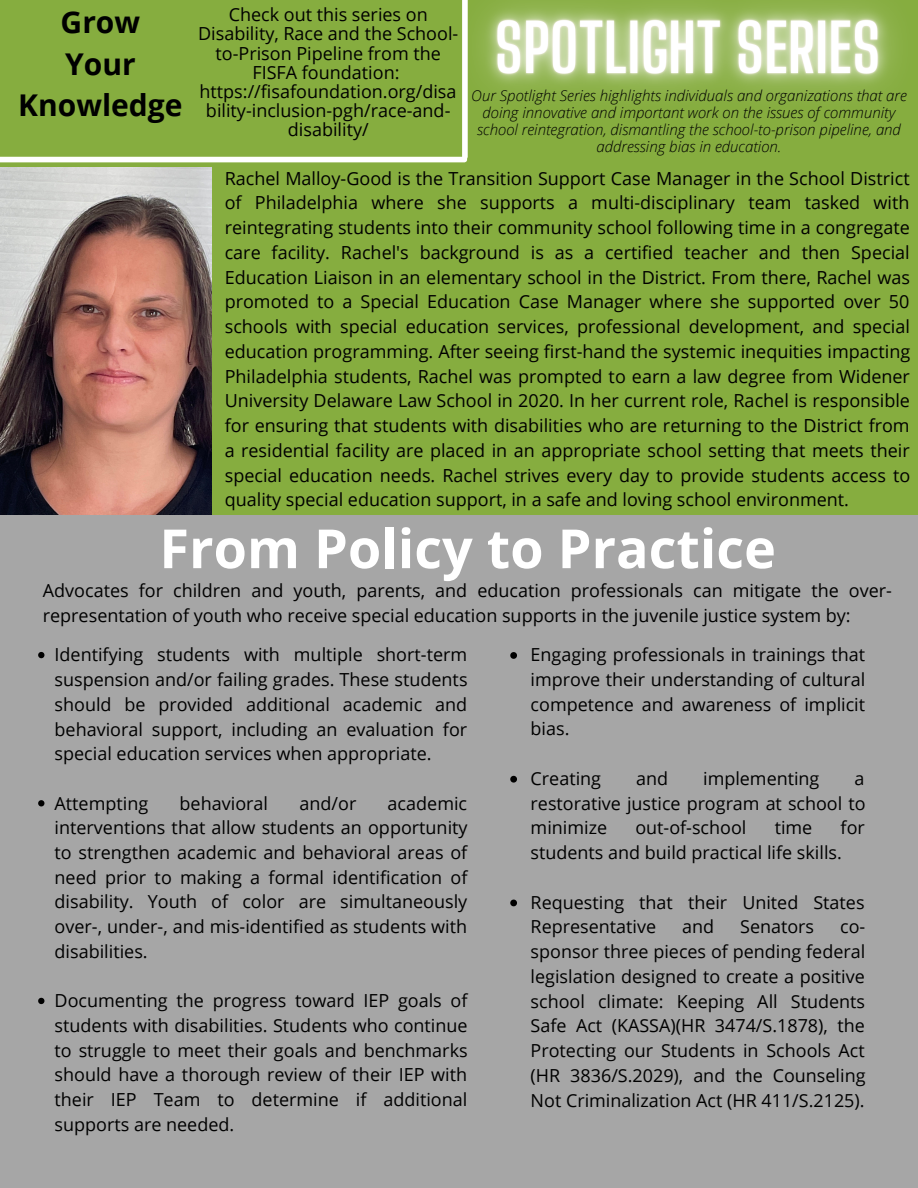
<style>
.page{position:relative;width:918px;height:1188px;background:#86ad3f}
.page>*{position:absolute;margin:0;border:0;box-sizing:border-box;transform-origin:0 0}
.t1{font:700 54px "Open Sans";color:#fff}
.t2{font:700 30px "Open Sans";color:#000}
.t3{font:18px/24.8px "Open Sans";color:#000;text-align:justify}
.t4{font:italic 300 15px/16.8px "Open Sans";color:#000;text-align:center}
</style>
<div class="page">
<div style="left:0;top:515px;width:918px;height:673px;background:#a6a6a6"></div>
<div style="left:0;top:157px;width:464px;height:5px;background:#fff"></div>
<img style="left:0;top:167px;width:212px;height:348px">
<img style="left:419px;top:0;width:476px;height:161px">
<svg style="left:38px;top:652px;width:6px;height:6px"></svg>
<svg style="left:38px;top:800px;width:6px;height:6px"></svg>
<svg style="left:38px;top:998px;width:6px;height:6px"></svg>
<svg style="left:510px;top:652px;width:7px;height:7px"></svg>
<svg style="left:510px;top:776px;width:7px;height:7px"></svg>
<svg style="left:510px;top:900px;width:7px;height:6px"></svg>
<p class="t3" style="left:198px;top:5px;width:262px;line-height:19.2px;text-align:center">Check out this series on<br>Disability, Race and the School&shy;to-Prison Pipeline from the<br>FISFA foundation:</p>
<p class="t3" style="left:200px;top:81px;width:259px;line-height:19.2px;text-align:center">https://fisafoundation.org/disa bility-inclusion-pgh/race-and&shy;disability/</p>
<p class="t3" style="left:225px;top:165px;width:687px">Rachel Malloy-Good is the Transition Support Case Manager in the School District of Philadelphia where she supports a multi-disciplinary team tasked with reintegrating students into their community school following time in a congregate care facility. Rachel's background is as a certified teacher and then Special Education Liaison in an elementary school in the District. From there, Rachel was promoted to a Special Education Case Manager where she supported over 50 schools with special education services, professional development, and special education programming. After seeing first-hand the systemic inequities impacting Philadelphia students, Rachel was prompted to earn a law degree from Widener University Delaware Law School in 2020. In her current role, Rachel is responsible for ensuring that students with disabilities who are returning to the District from a residential facility are placed in an appropriate school setting that meets their special education needs. Rachel strives every day to provide students access to quality special education support, in a safe and loving school environment.</p>
<p class="t2" style="left:61px;top:1px;width:81px">Grow</p>
<p class="t2" style="left:65px;top:43px;width:72px">Your</p>
<p class="t2" style="left:18px;top:84px;width:166px">Knowledge</p>
<p class="t4" style="left:471px;top:87px;width:437px">Our Spotlight Series highlights individuals and organizations that are doing innovative and important work on the issues of community school reintegration, dismantling the school-to-prison pipeline, and addressing bias in education.</p>
<p class="t1" style="left:159px;top:511px;width:618px">From Policy to Practice</p>
<p class="t3" style="left:43px;top:578px;width:851px">Advocates for children and youth, parents, and education professionals can mitigate the over&shy;representation of youth who receive special education supports in the juvenile justice system by:</p>
<p class="t3" style="left:55px;top:642px;width:415px">Identifying students with multiple short-term suspension and/or failing grades. These students should be provided additional academic and behavioral support, including an evaluation for special education services when appropriate.</p>
<p class="t3" style="left:55px;top:790px;width:95px">Attempting</p>
<p class="t3" style="left:180px;top:790px;width:90px">behavioral</p>
<p class="t3" style="left:299px;top:790px;width:58px">and/or</p>
<p class="t3" style="left:531px;top:642px;width:336px">Engaging professionals in trainings that improve their understanding of cultural competence and awareness of implicit bias.</p>
<p class="t3" style="left:531px;top:765px;width:72px">Creating</p>
<p class="t3" style="left:636px;top:765px;width:33px">and</p>
<p class="t3" style="left:703px;top:765px;width:118px">implementing</p>
<p class="t3" style="left:531px;top:765px;width:336px;text-indent:324px">a restorative justice program at school to minimize</p>
<p class="t3" style="left:55px;top:790px;width:415px;text-indent:333px">academic interventions that allow students an opportunity to strengthen academic and behavioral areas of need prior to making a formal identification of disability. Youth of color are simultaneously over-, under-, and mis-identified as students with disabilities.</p>
<p class="t3" style="left:55px;top:988px;width:415px">Documenting the progress toward IEP goals of students with disabilities. Students who continue to struggle to meet their goals and benchmarks should have a thorough review of their IEP with their IEP Team to determine if additional supports are needed.</p>
<p class="t3" style="left:531px;top:815px;width:336px;text-indent:310px">for students and build practical life skills.</p>
<p class="t3" style="left:531px;top:889px;width:335px">Requesting that their United States<br>Representative</p>
<p class="t3" style="left:635px;top:815px;width:112px">out-of-school</p>
<p class="t3" style="left:775px;top:815px;width:39px">time</p>
<p class="t3" style="left:682px;top:914px;width:33px">and</p>
<p class="t3" style="left:740px;top:914px;width:75px">Senators</p>
<p class="t3" style="left:531px;top:914px;width:336px;text-indent:310px">co&shy;sponsor three pieces of pending federal legislation designed to create a positive school climate: Keeping All Students Safe Act (KASSA)(HR 3474/S.1878), the Protecting our Students in Schools Act (HR 3836/S.2029), and the Counseling Not Criminalization Act (HR 411/S.2125).</p>
</div>
